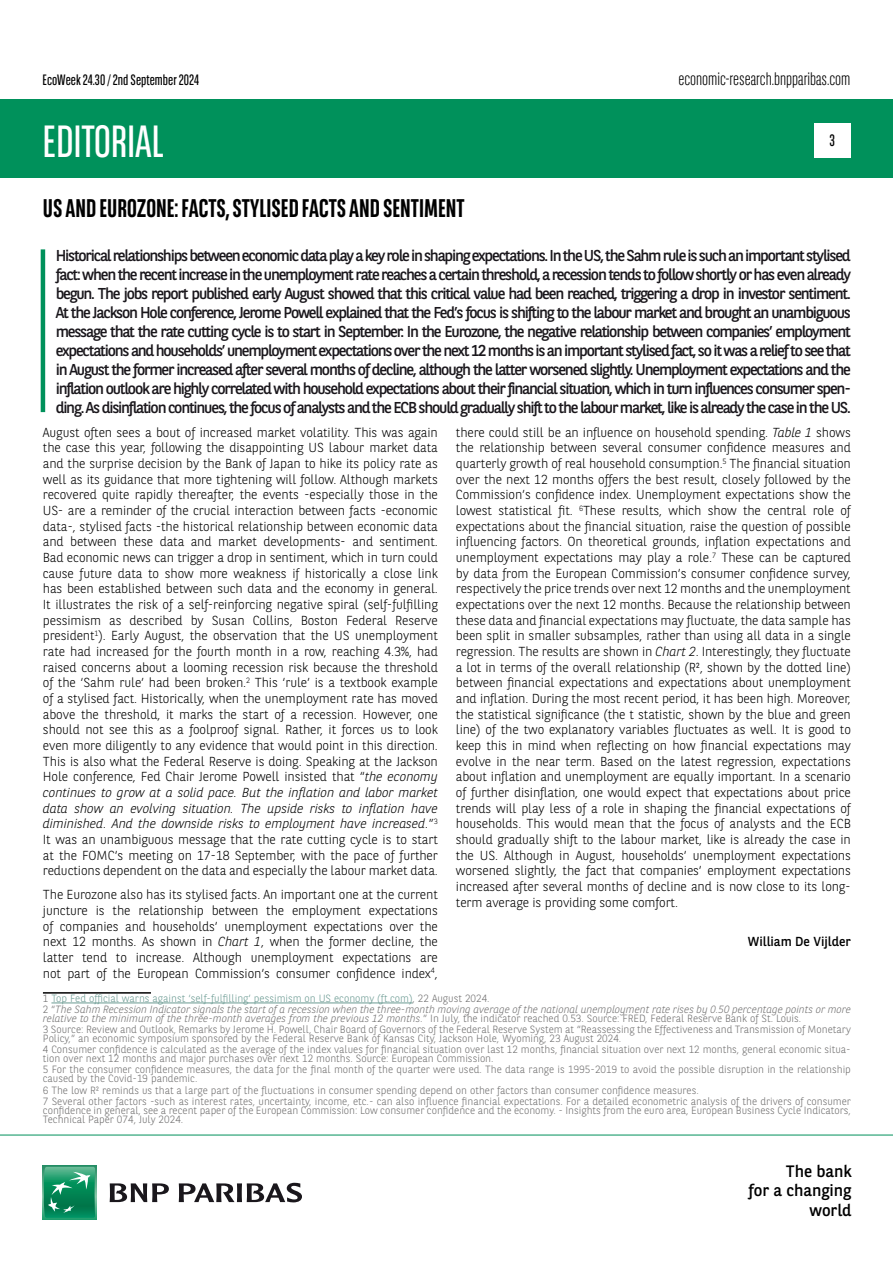
<style>
.page{position:relative;width:893px;height:1263px;background:#fff}
.page>*{position:absolute;margin:0;border:0;box-sizing:border-box;transform-origin:0 0}
.t1{font:45px "BNPP Sans Condensed";color:#fff}
.t2{font:700 25.5px "BNPP Sans Condensed";color:#000}
.t3{font:300 18px "BNPP Sans Condensed";color:#000}
.t4{font:16.5px/19.8px "BNPP Sans";color:#000;text-align:right}
.t5{font:16.5px "BNPP Sans Condensed";color:#000}
.t6{font:15.75px/18.9px "BNPP Sans";letter-spacing:-.075em;color:#1a171c;text-align:justify}
.t7{font:15px "BNPP Sans Condensed";color:#000}
.t8{font:300 13.05px/15.6px "BNPP Sans";letter-spacing:-.01em;color:#000;text-align:justify}
.t9{font:13.05px "BNPP Sans";color:#000}
.t10{font:300 10.5px/11.1px "BNPP Sans";color:#706f6f}
.t11{font:italic 300 10.5px/11.1px "BNPP Sans";color:#706f6f}
.s1{font-style:italic}
.s2{font-style:normal}
.s3{font-style:normal;color:#6a9a92}
</style>
<div class="page">
<div style="left:1px;top:99px;width:892px;height:78px;background:#00915b"></div>
<svg style="left:43px;top:1166px;width:53px;height:53px"></svg>
<svg style="left:44px;top:1167px;width:51px;height:51px;background:#26996e"></svg>
<svg style="left:110px;top:1183px;width:59px;height:19px"></svg>
<svg style="left:179px;top:1183px;width:123px;height:19px"></svg>
<hr style="left:0;top:1135px;width:893px;height:1px;background:#00915b">
<div style="left:814px;top:123px;width:36px;height:34px;background:#fff"></div>
<hr style="left:43px;top:992px;width:108px;height:2px;background:#000">
<hr style="left:51px;top:1003px;width:362px;height:1px;background:#6a9a92">
<hr style="left:41px;top:249px;width:4px;height:163px;background:#00915b">
<p class="t7" style="left:43px;top:70px;width:158px">EcoWeek 24.30 / 2nd September 2024</p>
<h3 class="t3" style="left:678px;top:67px;width:174px">economic-research.bnpparibas.com</h3>
<h1 class="t1" style="left:43px;top:113px;width:123px">EDITORIAL</h1>
<p class="t5" style="left:829px;top:130px;width:7px">3</p>
<h2 class="t2" style="left:43px;top:193px;width:423px">US AND EUROZONE: FACTS, STYLISED FACTS AND SENTIMENT</h2>
<p class="t6" style="left:56px;top:246px;width:797px">Historical relationships between economic data play a key role in shaping expectations. In the US, the Sahm rule is such an important stylised fact: when the recent increase in the unemployment rate reaches a certain threshold, a recession tends to follow shortly or has even already begun. The jobs report published early August showed that this critical value had been reached, triggering a drop in investor sentiment.<br>At the Jackson Hole conference, Jerome Powell explained that the Fed’s focus is shifting to the labour market and brought an unambiguous message that the rate cutting cycle is to start in September. In the Eurozone, the negative relationship between companies’ employment expectations and households’ unemployment expectations over the next 12 months is an important stylised fact, so it was a relief to see that in August the former increased after several months of decline, although the latter worsened slightly. Unemployment expectations and the inflation outlook are highly correlated with household expectations about their financial situation, which in turn influences consumer spen&shy;ding. As disinflation continues, the focus of analysts and the ECB should gradually shift to the labour market, like is already the case in the US.</p>
<p class="t8" style="left:43px;top:424px;width:396px">August often sees a bout of increased market volatility. This was again the case this year, following the disappointing US labour market data and the surprise decision by the Bank of Japan to hike its policy rate as well as its guidance that more tightening will follow. Although markets recovered quite rapidly thereafter, the events -especially those in the US- are a reminder of the crucial interaction between facts -economic data-, stylised facts -the historical relationship between economic data and between these data and market developments- and sentiment.<br>Bad economic news can trigger a drop in sentiment, which in turn could cause future data to show more weakness if historically a close link has been established between such data and the economy in general.<br>It illustrates the risk of a self-reinforcing negative spiral (self-fulfilling pessimism as described by Susan Collins, Boston Federal Reserve president<sup>1</sup>). Early August, the observation that the US unemployment rate had increased for the fourth month in a row, reaching 4.3%, had raised concerns about a looming recession risk because the threshold of the ‘Sahm rule’ had been broken.<sup>2</sup> This ‘rule’ is a textbook example of a stylised fact. Historically, when the unemployment rate has moved above the threshold, it marks the start of a recession. However, one should not see this as a foolproof signal. Rather, it forces us to look even more diligently to any evidence that would point in this direction.<br>This is also what the Federal Reserve is doing. Speaking at the Jackson Hole conference, Fed Chair Jerome Powell insisted that “<span class="s1">the economy continues to grow at a solid pace. But the inflation and labor market data show an evolving situation. The upside risks to inflation have diminished. And the downside risks to employment have increased.</span>”<sup>3<br></sup>It was an unambiguous message that the rate cutting cycle is to start at the FOMC’s meeting on 17-18 September, with the pace of further reductions dependent on the data and especially the labour market data.</p>
<p class="t8" style="left:43px;top:886px;width:396px">The Eurozone also has its stylised facts. An important one at the current juncture is the relationship between the employment expectations of companies and households’ unemployment expectations over the next 12 months. As shown in <span class="s1">Chart 1</span>, when the former decline, the latter tend to increase. Although unemployment expectations are not part of the European Commission’s consumer confidence index<sup>4</sup>,</p>
<p class="t8" style="left:456px;top:424px;width:397px">there could still be an influence on household spending. <span class="s1">Table 1</span> shows the relationship between several consumer confidence measures and quarterly growth of real household consumption.<sup>5</sup> The financial situation over the next 12 months offers the best result, closely followed by the Commission’s confidence index. Unemployment expectations show the lowest statistical fit. <sup>6</sup>These results, which show the central role of expectations about the financial situation, raise the question of possible influencing factors. On theoretical grounds, inflation expectations and unemployment expectations may play a role.<sup>7</sup> These can be captured by data from the European Commission’s consumer confidence survey, respectively the price trends over next 12 months and the unemployment expectations over the next 12 months. Because the relationship between these data and financial expectations may fluctuate, the data sample has been split in smaller subsamples, rather than using all data in a single regression. The results are shown in <span class="s1">Chart 2</span>. Interestingly, they fluctuate a lot in terms of the overall relationship (R², shown by the dotted line) between financial expectations and expectations about unemployment and inflation. During the most recent period, it has been high. Moreover, the statistical significance (the t statistic, shown by the blue and green line) of the two explanatory variables fluctuates as well. It is good to keep this in mind when reflecting on how financial expectations may evolve in the near term. Based on the latest regression, expectations about inflation and unemployment are equally important. In a scenario of further disinflation, one would expect that expectations about price trends will play less of a role in shaping the financial expectations of households. This would mean that the focus of analysts and the ECB should gradually shift to the labour market, like is already the case in the US. Although in August, households’ unemployment expectations worsened slightly, the fact that companies’ employment expectations increased after several months of decline and is now close to its long&shy;term average is providing some comfort.</p>
<p class="t9" style="left:748px;top:933px;width:105px">William De Vijlder</p>
<p class="t11" style="left:43px;top:992px;width:809px"><span class="s2">1</span> <span class="s3">Top Fed official warns against ‘self-fulfilling’ pessimism on US economy (ft.com)</span><span class="s2">, 22 August 2024.<br>2 “</span>The Sahm Recession Indicator signals the start of a recession when the three-month moving average of the national unemployment rate rises by 0.50 percentage points or more</p>
<p class="t10" style="left:43px;top:1012px;width:809px"><span class="s1">relative to the minimum of the three-month averages from the previous 12 months.</span>” In July, the indicator reached 0.53. Source: FRED, Federal Reserve Bank of St. Louis.<br>3 Source: Review and Outlook, Remarks by Jerome H. Powell, Chair Board of Governors of the Federal Reserve System at “Reassessing the Effectiveness and Transmission of Monetary</p>
<p class="t10" style="left:43px;top:1032px;width:809px">Policy,” an economic symposium sponsored by the Federal Reserve Bank of Kansas City, Jackson Hole, Wyoming, 23 August 2024.<br>4 Consumer confidence is calculated as the average of the index values for financial situation over last 12 months, financial situation over next 12 months, general economic situa-</p>
<p class="t10" style="left:43px;top:1052px;width:809px">tion over next 12 months and major purchases over next 12 months. Source: European Commission.<br>5 For the consumer confidence measures, the data for the final month of the quarter were used. The data range is 1995-2019 to avoid the possible disruption in the relationship</p>
<p class="t10" style="left:43px;top:1073px;width:809px">caused by the Covid-19 pandemic.<br>6 The low R² reminds us that a large part of the fluctuations in consumer spending depend on other factors than consumer confidence measures.<br>7 Several other factors -such as interest rates, uncertainty, income, etc.- can also influence financial expectations. For a detailed econometric analysis of the drivers of consumer</p>
<p class="t10" style="left:43px;top:1105px;width:809px;line-height:9px">confidence in general, see a recent paper of the European Commission: Low consumer confidence and the economy. - Insights from the euro area, European Business Cycle Indicators,<br>Technical Paper 074, July 2024.</p>
<p class="t4" style="left:748px;top:1160px;width:104px">The bank<br>for a changing world</p>
</div>
